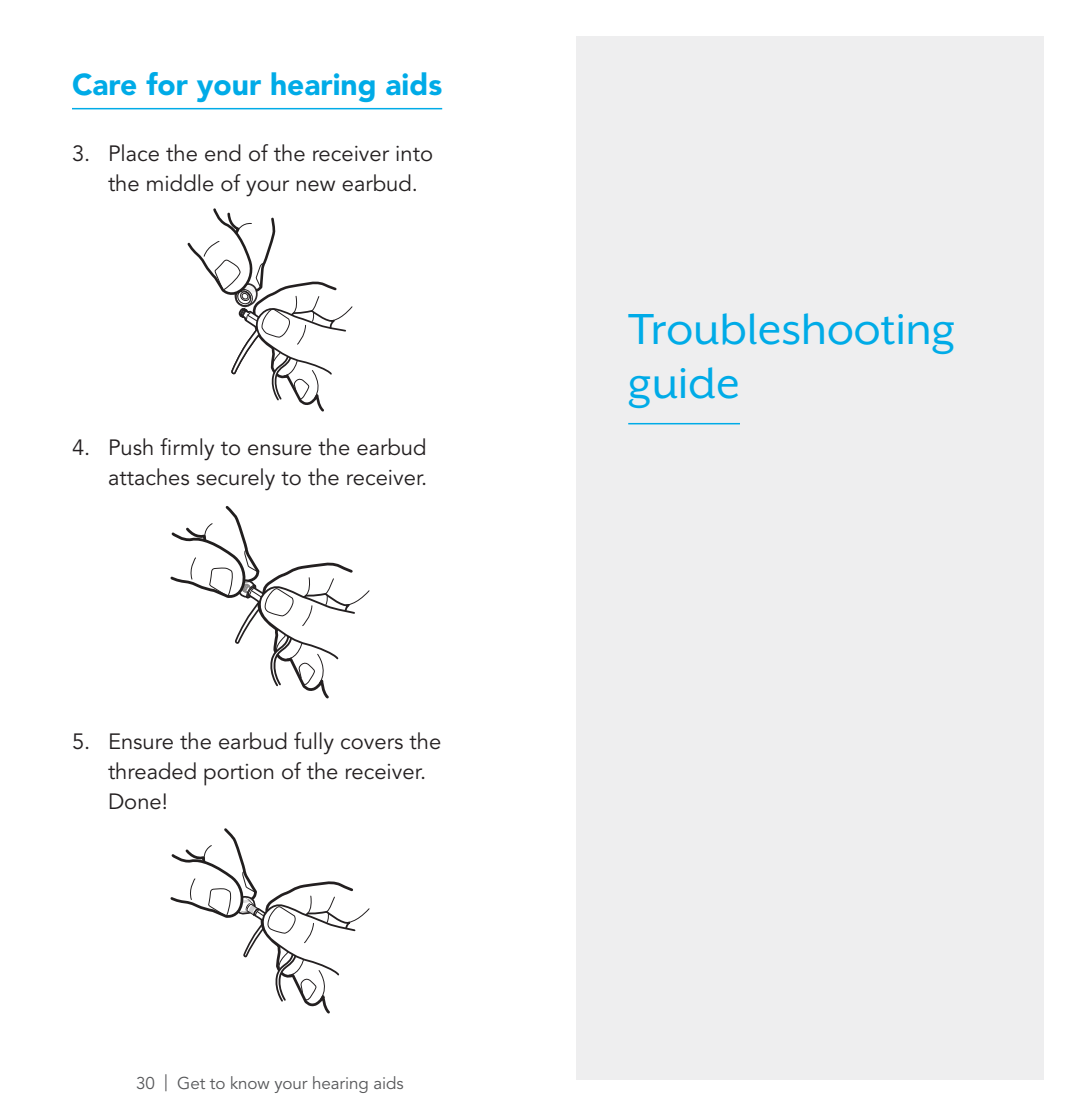
<style>
.page{position:relative;width:1080px;height:1116px;background:#fff}
.page>*{position:absolute;margin:0;border:0;box-sizing:border-box;transform-origin:0 0}
.Headline_1{font:50px/54px "Mr Eaves XL San OT";color:#00abe7}
.Page_Headline{font:30px "Avenir LT SLI Std Black";color:#00abe7}
.t1{font:22px/30px "Avenir LT SLI Std Book";color:#231f20}
.t2{font:17px "Avenir LT SLI Std Book";letter-spacing:-.005em;color:#57585a}
</style>
<div class="page">
<svg style="left:188px;top:208px;width:164px;height:204px"></svg>
<svg style="left:170px;top:506px;width:200px;height:193px"></svg>
<svg style="left:170px;top:828px;width:200px;height:186px"></svg>
<hr style="left:72px;top:108px;width:370px;height:1px;background:#00abe7">
<div style="left:576px;top:36px;width:468px;height:1044px;background:#eeeeef"></div>
<hr style="left:628px;top:423px;width:112px;height:1px;background:#00abe7">
<p class="Page_Headline" style="left:72px;top:66px;width:372px">Care for your hearing aids</p>
<p class="t1" style="left:108px;top:139px;width:327px;text-indent:-36px">3. Place the end of the receiver into the middle of your new earbud.</p>
<p class="t1" style="left:72px;top:433px;width:357px;text-align:right">4. Push firmly to ensure the earbud attaches securely to the receiver.</p>
<p class="t1" style="left:108px;top:727px;width:335px;text-indent:-36px">5. Ensure the earbud fully covers the threaded portion of the receiver.<br>Done!</p>
<p class="t2" style="left:136px;top:1073px;width:269px">30 | Get to know your hearing aids</p>
<p class="Headline_1" style="left:628px;top:302px;width:328px">Troubleshooting guide</p>
</div>
